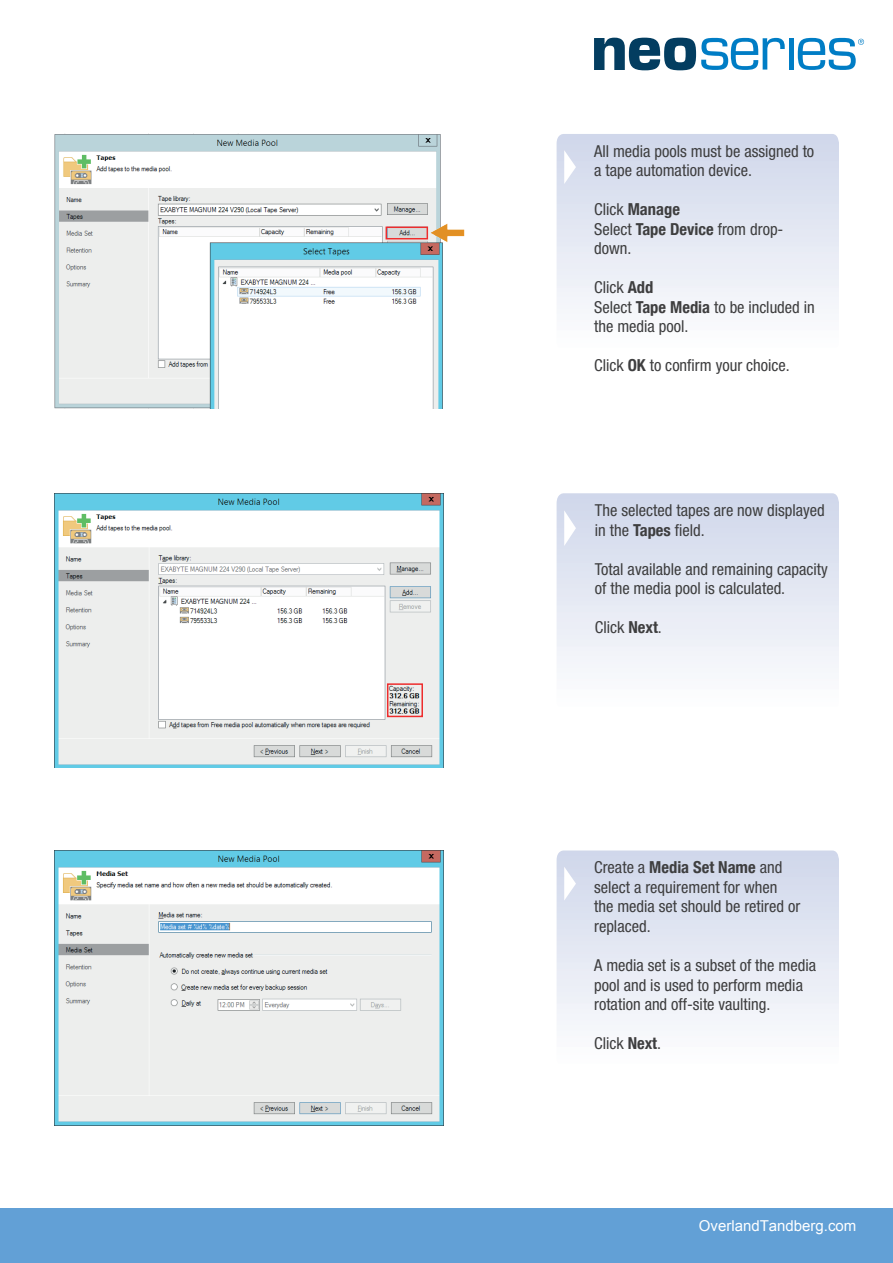
<style>
.page{position:relative;width:893px;height:1263px;background:#fff}
.page>*{position:absolute;margin:0;border:0;box-sizing:border-box;transform-origin:0 0}
.t1{font:condensed 16.5px/19.5px "Helvetica Neue LT Std";color:#3e3e3f}
.t2{font:700 condensed 16.5px "Helvetica Neue LT Com";color:#3e3e3f}
.t3{font:15px "Arial";color:#fff}
.s1{font-family:"Helvetica Neue LT Std";font-weight:400}
.s2{font-family:"Helvetica Neue LT Com";font-weight:700}
</style>
<div class="page">
<div style="left:0;top:1209px;width:893px;height:54px;background:#62a0d6"></div>
<div style="left:789px;top:38px;width:5px;height:32px;background:#007dc5"></div>
<svg style="left:594px;top:38px;width:191px;height:32px"></svg>
<svg style="left:798px;top:38px;width:66px;height:32px"></svg>
<svg style="left:557px;top:134px;width:282px;height:175px;background:#e1e6f2"></svg>
<svg style="left:564px;top:150px;width:12px;height:34px"></svg>
<svg style="left:557px;top:493px;width:282px;height:175px;background:#e1e6f2"></svg>
<svg style="left:564px;top:510px;width:12px;height:36px"></svg>
<svg style="left:557px;top:850px;width:282px;height:175px;background:#e1e6f2"></svg>
<svg style="left:564px;top:867px;width:12px;height:33px"></svg>
<img style="left:54px;top:134px;width:389px;height:274px">
<img style="left:54px;top:493px;width:390px;height:275px">
<img style="left:54px;top:850px;width:390px;height:276px">
<img style="left:429px;top:222px;width:36px;height:22px">
<div style="left:386px;top:226px;width:42px;height:13px;border:2px solid #ee2d2d"></div>
<div style="left:387px;top:683px;width:36px;height:34px;border:2px solid #ee2d2d"></div>
<p class="t1" style="left:594px;top:141px;width:222px">All media pools must be assigned to a tape automation device.</p>
<p class="t2" style="left:594px;top:200px;width:87px"><span class="s1">Click</span> Manage</p>
<p class="t1" style="left:594px;top:219px;width:191px">Select <span class="s2">Tape Device</span> from drop&shy;down.</p>
<p class="t1" style="left:594px;top:278px;width:222px">Click <span class="s2">Add<br></span>Select <span class="s2">Tape Media</span> to be included in the media pool.</p>
<p class="t1" style="left:594px;top:356px;width:197px">Click <span class="s2">OK</span> to confirm your choice.</p>
<p class="t1" style="left:595px;top:501px;width:231px">The selected tapes are now displayed in the <span class="s2">Tapes</span> field.</p>
<p class="t1" style="left:595px;top:559px;width:235px">Total available and remaining capacity of the media pool is calculated.</p>
<p class="t1" style="left:595px;top:618px;width:69px">Click <span class="s2">Next</span>.</p>
<p class="t2" style="left:594px;top:858px;width:190px"><span class="s1">Create a</span> Media Set Name <span class="s1">and</span></p>
<p class="t1" style="left:594px;top:877px;width:208px">select a requirement for when the media set should be retired or replaced.</p>
<p class="t1" style="left:594px;top:955px;width:223px">A media set is a subset of the media pool and is used to perform media rotation and off-site vaulting.</p>
<p class="t1" style="left:594px;top:1033px;width:69px">Click <span class="s2">Next</span>.</p>
<p class="t3" style="left:699px;top:1216px;width:159px">OverlandTandberg.com</p>
</div>
